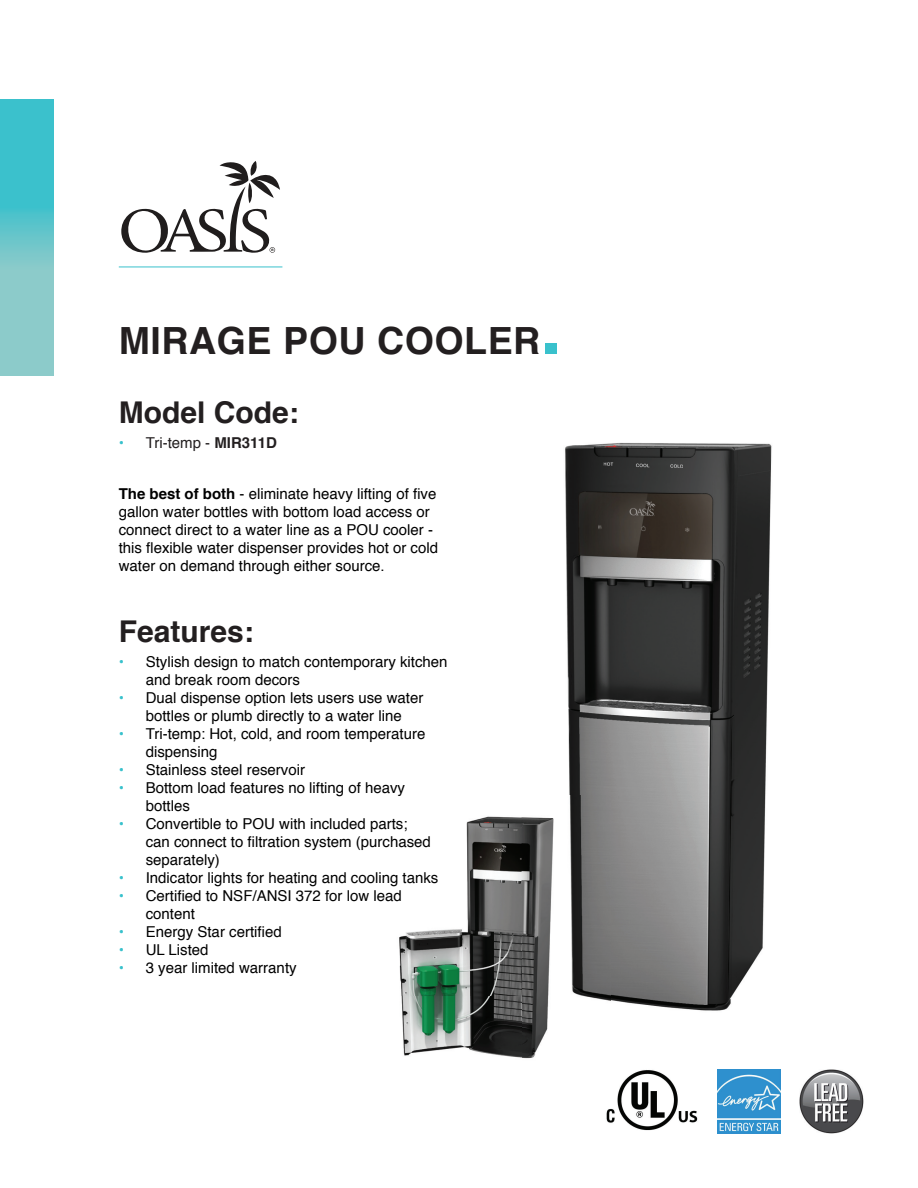
<style>
.page{position:relative;width:918px;height:1188px;background:#fff}
.page>*{position:absolute;margin:0;border:0;box-sizing:border-box;transform-origin:0 0}
.t1{font:700 37.5px "Helvetica";letter-spacing:.015em;color:#231f20}
.t2{font:700 30px "Helvetica";color:#231f20}
.t3{font:15px/18px "Helvetica";color:#000}
.t4{font:15px "Helvetica";color:#231f20}
.s1{font-size:75px;color:#39c1cc}
.s2{color:#38c1cc}
.s3{font-weight:700}
</style>
<div class="page">
<img style="left:399px;top:816px;width:155px;height:243px">
<img style="left:565px;top:442px;width:207px;height:367px">
<img style="left:610px;top:809px;width:156px;height:202px">
<img style="left:565px;top:796px;width:45px;height:205px">
<svg style="left:0;top:99px;width:54px;height:276px;background:#64c5ca"></svg>
<svg style="left:121px;top:161px;width:159px;height:92px"></svg>
<hr style="left:119px;top:267px;width:163px;height:1px;background:#39c1cc">
<img style="left:717px;top:1069px;width:63px;height:65px">
<img style="left:799px;top:1069px;width:65px;height:65px">
<img style="left:606px;top:1070px;width:92px;height:61px">
<h1 class="t1" style="left:119px;top:311px;width:444px">MIRAGE POU COOLER<span class="s1">.</span></h1>
<h2 class="t2" style="left:119px;top:388px;width:181px">Model Code:</h2>
<p class="t4" style="left:119px;top:431px;width:160px"><span class="s2">•</span> Tri-temp - <span class="s3">MIR311D</span></p>
<p class="t3" style="left:119px;top:485px;width:321px"><span class="s3">The best of both</span> - eliminate heavy lifting of five gallon water bottles with bottom load access or connect direct to a water line as a POU cooler - this flexible water dispenser provides hot or cold water on demand through either source.</p>
<h2 class="t2" style="left:119px;top:607px;width:137px">Features:</h2>
<p class="t3" style="left:146px;top:654px;width:303px;text-indent:-27px"><span class="s2">•</span> Stylish design to match contemporary kitchen and break room decors</p>
<p class="t3" style="left:119px;top:690px;width:306px;text-align:center"><span class="s2">•</span> Dual dispense option lets users use water bottles or plumb directly to a water line</p>
<p class="t3" style="left:146px;top:726px;width:281px;text-indent:-27px"><span class="s2">•</span> Tri-temp: Hot, cold, and room temperature dispensing</p>
<p class="t3" style="left:119px;top:762px;width:188px"><span class="s2">•</span> Stainless steel reservoir</p>
<p class="t3" style="left:146px;top:780px;width:261px;text-indent:-27px"><span class="s2">•</span> Bottom load features no lifting of heavy bottles</p>
<p class="t3" style="left:146px;top:816px;width:287px;text-indent:-27px"><span class="s2">•</span> Convertible to POU with included parts; can connect to filtration system (purchased separately)</p>
<p class="t3" style="left:119px;top:870px;width:321px"><span class="s2">•</span> Indicator lights for heating and cooling tanks</p>
<p class="t3" style="left:146px;top:888px;width:257px;text-indent:-27px"><span class="s2">•</span> Certified to NSF/ANSI 372 for low lead content</p>
<p class="t3" style="left:119px;top:924px;width:164px"><span class="s2">•</span> Energy Star certified</p>
<p class="t3" style="left:119px;top:942px;width:91px"><span class="s2">•</span> UL Listed</p>
<p class="t3" style="left:119px;top:960px;width:179px"><span class="s2">•</span> 3 year limited warranty</p>
</div>
